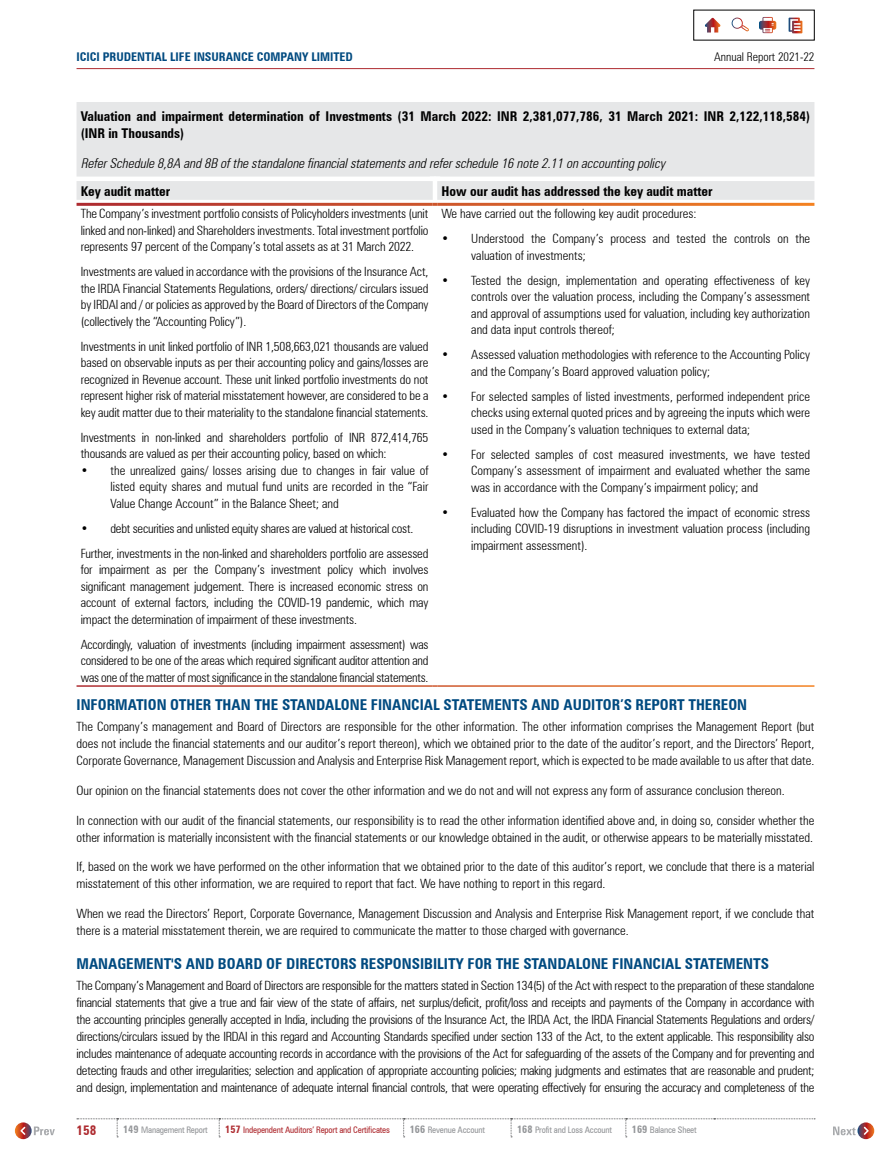
<style>
.page{position:relative;width:891px;height:1161px;background:#fff}
.page>*{position:absolute;margin:0;border:0;box-sizing:border-box;transform-origin:0 0}
.t1{font:700 condensed 15px "Zurich BT";color:#004a80}
.t2{font:700 condensed 13.5px/17.2px "Zurich BT";color:#000}
.t3{font:italic 300 condensed 13.5px "Zurich BT";color:#000}
.t4{font:700 condensed 13.5px "Zurich BT";color:#ae2b30}
.t5{font:300 condensed 12.75px/16.5px "Zurich BT";color:#000;text-align:justify}
.t6{font:700 condensed 12px "Zurich BT";color:#004a80}
.t7{font:300 condensed 12px "Zurich BT";color:#000}
.t8{font:condensed 9px "Zurich BT";letter-spacing:-.02em;color:#939598}
.t9{font:condensed 9px "Zurich BT";letter-spacing:-.02em;color:#ae2b30}
.s1{font-weight:700;font-size:10.5px}
</style>
<div class="page">
<hr style="left:77px;top:68px;width:737px;height:1px;background:#ae2b30">
<svg style="left:77px;top:1118px;width:738px;height:19px"></svg>
<div style="left:77px;top:102px;width:737px;height:98px;background:#e6e7e8"></div>
<svg style="left:433px;top:203px;width:4px;height:3px"></svg>
<svg style="left:430px;top:177px;width:10px;height:4px"></svg>
<svg style="left:15px;top:1122px;width:40px;height:17px"></svg>
<svg style="left:833px;top:1122px;width:41px;height:17px"></svg>
<svg style="left:732px;top:18px;width:17px;height:13px"></svg>
<svg style="left:759px;top:17px;width:17px;height:16px"></svg>
<svg style="left:789px;top:18px;width:13px;height:15px"></svg>
<svg style="left:705px;top:18px;width:16px;height:15px"></svg>
<p class="t6" style="left:77px;top:49px;width:278px">ICICI PRUDENTIAL LIFE INSURANCE COMPANY LIMITED</p>
<p class="t7" style="left:714px;top:49px;width:102px">Annual Report 2021-22</p>
<p class="t2" style="left:81px;top:107px;width:731px">Valuation and impairment determination of Investments (31 March 2022: INR 2,381,077,786, 31 March 2021: INR 2,122,118,584) (INR in Thousands)</p>
<p class="t3" style="left:81px;top:155px;width:589px">ReferSchedule8,8A and8B ofthestandalonefinancialstatementsandreferschedule16note2.11onaccountingpolicy</p>
<p class="t2" style="left:81px;top:182px;width:91px">Key audit matter</p>
<p class="t2" style="left:441px;top:182px;width:273px">How our audit has addressed the key audit matter</p>
<p class="t5" style="left:81px;top:205px;width:349px">The Company’s investment portfolio consists of Policyholders investments (unit linked and non-linked) and Shareholders investments. Total investment portfolio represents 97 percent of the Company’s total assets as at 31 March 2022.</p>
<p class="t5" style="left:81px;top:263px;width:349px">Investments are valued in accordance with the provisions of the Insurance Act, the IRDA Financial Statements Regulations, orders/ directions/ circulars issued by IRDAI and / or policies as approved by the Board of Directors of the Company (collectively the “Accounting Policy”).</p>
<p class="t5" style="left:81px;top:338px;width:349px">Investments in unit linked portfolio of INR 1,508,663,021 thousands are valued based on observable inputs as per their accounting policy and gains/losses are recognized in Revenue account. These unit linked portfolio investments do not represent higher risk of material misstatement however, are considered to be a key audit matter due to their materiality to the standalone financial statements.</p>
<p class="t5" style="left:81px;top:429px;width:349px">Investments in non-linked and shareholders portfolio of INR 872,414,765 thousands are valued as per their accounting policy, based on which:</p>
<p class="t5" style="left:111px;top:462px;width:319px;text-indent:-30px">• the unrealized gains/ losses arising due to changes in fair value of listed equity shares and mutual fund units are recorded in the “Fair Value Change Account” in the Balance Sheet; and</p>
<p class="t5" style="left:81px;top:516px;width:349px;line-height:25px">• debt securities and unlisted equity shares are valued at historical cost.<br>Further, investments in the non-linked and shareholders portfolio are assessed</p>
<p class="t5" style="left:81px;top:561px;width:349px">for impairment as per the Company’s investment policy which involves significant management judgement. There is increased economic stress on account of external factors, including the COVID-19 pandemic, which may impact the determination of impairment of these investments.</p>
<p class="t5" style="left:81px;top:636px;width:349px">Accordingly, valuation of investments (including impairment assessment) was considered to be one of the areas which required significant auditor attention and was one of the matter of most significance in the standalone financial statements.</p>
<p class="t5" style="left:441px;top:205px;width:257px">We have carried out the following key audit procedures:</p>
<p class="t5" style="left:471px;top:230px;width:340px;text-indent:-30px">• Understood the Company’s process and tested the controls on the valuation of investments;</p>
<p class="t5" style="left:471px;top:272px;width:340px;text-indent:-30px">• Tested the design, implementation and operating effectiveness of key controls over the valuation process, including the Company’s assessment and approval of assumptions used for valuation, including key authorization and data input controls thereof;</p>
<p class="t5" style="left:471px;top:346px;width:340px;text-indent:-30px">• Assessed valuation methodologies with reference to the Accounting Policy and the Company’s Board approved valuation policy;</p>
<p class="t5" style="left:471px;top:388px;width:340px;text-indent:-30px">• For selected samples of listed investments, performed independent price checks using external quoted prices and by agreeing the inputs which were used in the Company’s valuation techniques to external data;</p>
<p class="t5" style="left:471px;top:446px;width:340px;text-indent:-30px">• For selected samples of cost measured investments, we have tested Company’s assessment of impairment and evaluated whether the same was in accordance with the Company’s impairment policy; and</p>
<p class="t5" style="left:471px;top:504px;width:340px;text-indent:-30px">• Evaluated how the Company has factored the impact of economic stress including COVID-19 disruptions in investment valuation process (including impairment assessment).</p>
<p class="t1" style="left:77px;top:696px;width:672px">INFORMATION OTHER THAN THE STANDALONE FINANCIAL STATEMENTS AND AUDITOR’S REPORT THEREON</p>
<p class="t5" style="left:77px;top:718px;width:739px;line-height:17px">The Company’s management and Board of Directors are responsible for the other information. The other information comprises the Management Report (but does not include the financial statements and our auditor’s report thereon), which we obtained prior to the date of the auditor’s report, and the Directors’ Report, Corporate Governance, Management Discussion and Analysis and Enterprise Risk Management report, which is expected to be made available to us after that date.</p>
<p class="t5" style="left:77px;top:782px;width:710px">Our opinion on the financial statements does not cover the other information and we do not and will not express any form of assurance conclusion thereon.</p>
<p class="t5" style="left:77px;top:811px;width:739px;line-height:17px">In connection with our audit of the financial statements, our responsibility is to read the other information identified above and, in doing so, consider whether the other information is materially inconsistent with the financial statements or our knowledge obtained in the audit, or otherwise appears to be materially misstated.</p>
<p class="t5" style="left:77px;top:858px;width:739px;line-height:17px">If, based on the work we have performed on the other information that we obtained prior to the date of this auditor’s report, we conclude that there is a material misstatement of this other information, we are required to report that fact. We have nothing to report in this regard.</p>
<p class="t5" style="left:77px;top:905px;width:739px;line-height:17px">When we read the Directors’ Report, Corporate Governance, Management Discussion and Analysis and Enterprise Risk Management report, if we conclude that there is a material misstatement therein, we are required to communicate the matter to those charged with governance.</p>
<p class="t1" style="left:77px;top:954px;width:694px">MANAGEMENT'S AND BOARD OF DIRECTORS RESPONSIBILITY FOR THE STANDALONE FINANCIAL STATEMENTS</p>
<p class="t5" style="left:77px;top:977px;width:740px;line-height:17px">The Company’s Management and Board of Directors are responsible for the matters stated in Section 134(5) of the Act with respect to the preparation of these standalone financial statements that give a true and fair view of the state of affairs, net surplus/deficit, profit/loss and receipts and payments of the Company in accordance with the accounting principles generally accepted in India, including the provisions of the Insurance Act, the IRDA Act, the IRDA Financial Statements Regulations and orders/ directions/circulars issued by the IRDAI in this regard and Accounting Standards specified under section 133 of the Act, to the extent applicable. This responsibility also includes maintenance of adequate accounting records in accordance with the provisions of the Act for safeguarding of the assets of the Company and for preventing and detecting frauds and other irregularities; selection and application of appropriate accounting policies; making judgments and estimates that are reasonable and prudent; and design, implementation and maintenance of adequate internal financial controls, that were operating effectively for ensuring the accuracy and completeness of the</p>
<p class="t4" style="left:77px;top:1122px;width:21px">158</p>
<p class="t8" style="left:123px;top:1124px;width:86px"><span class="s1">149</span> Management Report</p>
<p class="t9" style="left:225px;top:1124px;width:166px"><span class="s1">157</span> Independent Auditors’ Report and Certificates</p>
<p class="t8" style="left:410px;top:1124px;width:77px"><span class="s1">166</span> Revenue Account</p>
<p class="t8" style="left:517px;top:1124px;width:97px"><span class="s1">168</span> Profit and Loss Account</p>
<p class="t8" style="left:632px;top:1124px;width:66px"><span class="s1">169</span> Balance Sheet</p>
</div>
